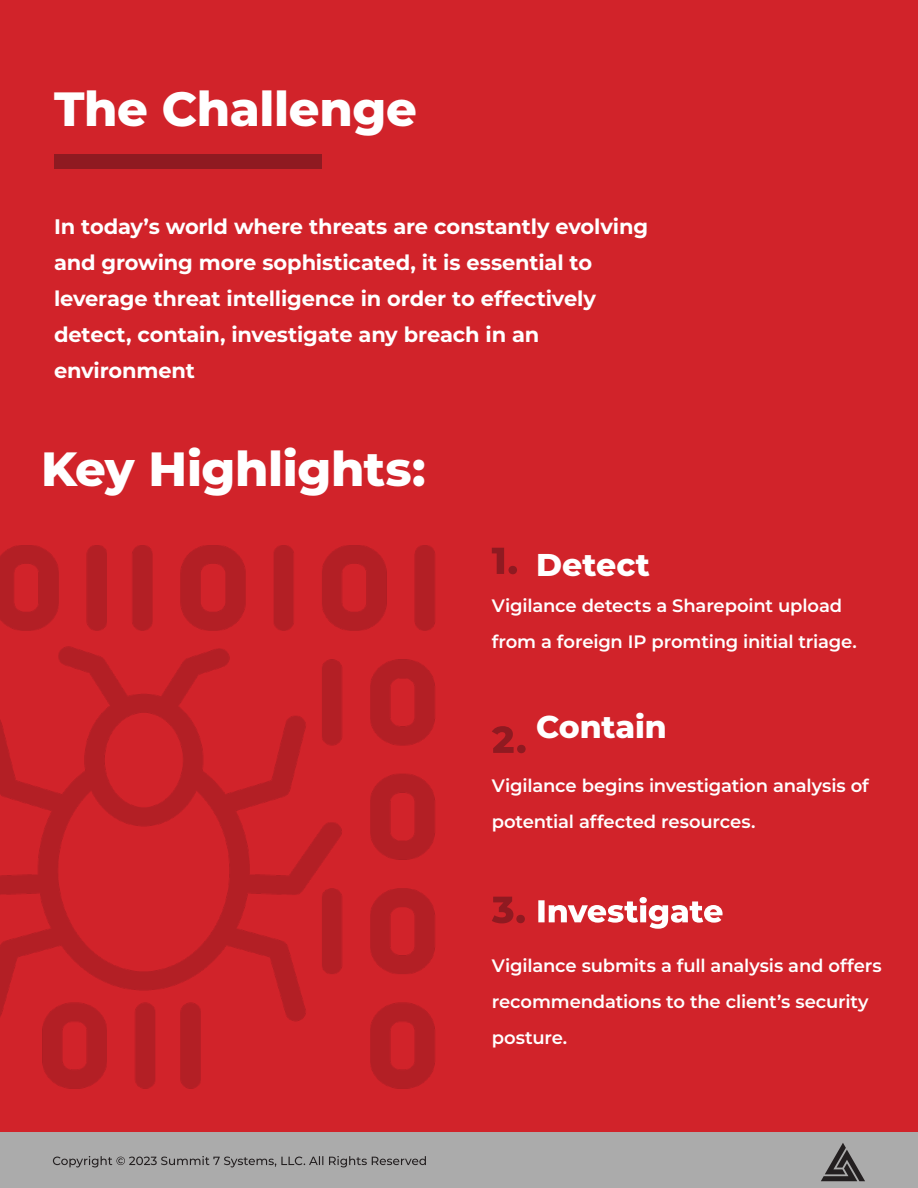
<style>
.page{position:relative;width:918px;height:1188px;background:#fff}
.page>*{position:absolute;margin:0;border:0;box-sizing:border-box;transform-origin:0 0}
.t1{font:800 48px "Montserrat";letter-spacing:-.005em;color:#fff}
.t2{font:800 31.5px "Montserrat";letter-spacing:-.005em;color:#fff}
.t3{font:700 21px/36px "Montserrat";letter-spacing:-.01em;color:#fff}
.t4{font:600 18px/36px "Montserrat";letter-spacing:-.01em;color:#fff}
</style>
<div class="page">
<div style="left:0;top:0;width:918px;height:1143px;background:#d1232a"></div>
<div style="left:0;top:1133px;width:918px;height:55px;background:#ababab"></div>
<svg style="left:53px;top:1156px;width:373px;height:11px"></svg>
<svg style="left:821px;top:1143px;width:44px;height:38px"></svg>
<img style="left:0;top:545px;width:435px;height:544px">
<div style="left:55px;top:154px;width:267px;height:15px;background:#8f1a21"></div>
<svg style="left:492px;top:548px;width:25px;height:26px"></svg>
<svg style="left:492px;top:726px;width:34px;height:27px"></svg>
<svg style="left:492px;top:897px;width:33px;height:26px"></svg>
<svg style="left:538px;top:897px;width:185px;height:32px"></svg>
<h1 class="t1" style="left:54px;top:74px;width:364px">The Challenge</h1>
<h1 class="t3" style="left:54px;top:207px;width:596px">In today’s world where threats are constantly evolving and growing more sophisticated, it is essential to leverage threat intelligence in order to effectively detect, contain, investigate any breach in an environment</h1>
<h1 class="t1" style="left:41px;top:434px;width:386px">Key Highlights:</h1>
<h1 class="t2" style="left:536px;top:542px;width:115px">Detect</h1>
<h1 class="t4" style="left:492px;top:587px;width:366px">Vigilance detects a Sharepoint upload from a foreign IP promting initial triage.</h1>
<h1 class="t2" style="left:536px;top:704px;width:132px">Contain</h1>
<h1 class="t4" style="left:492px;top:767px;width:379px">Vigilance begins investigation analysis of potential affected resources.</h1>
<h1 class="t4" style="left:492px;top:947px;width:391px">Vigilance submits a full analysis and offers recommendations to the client’s security posture.</h1>
</div>
